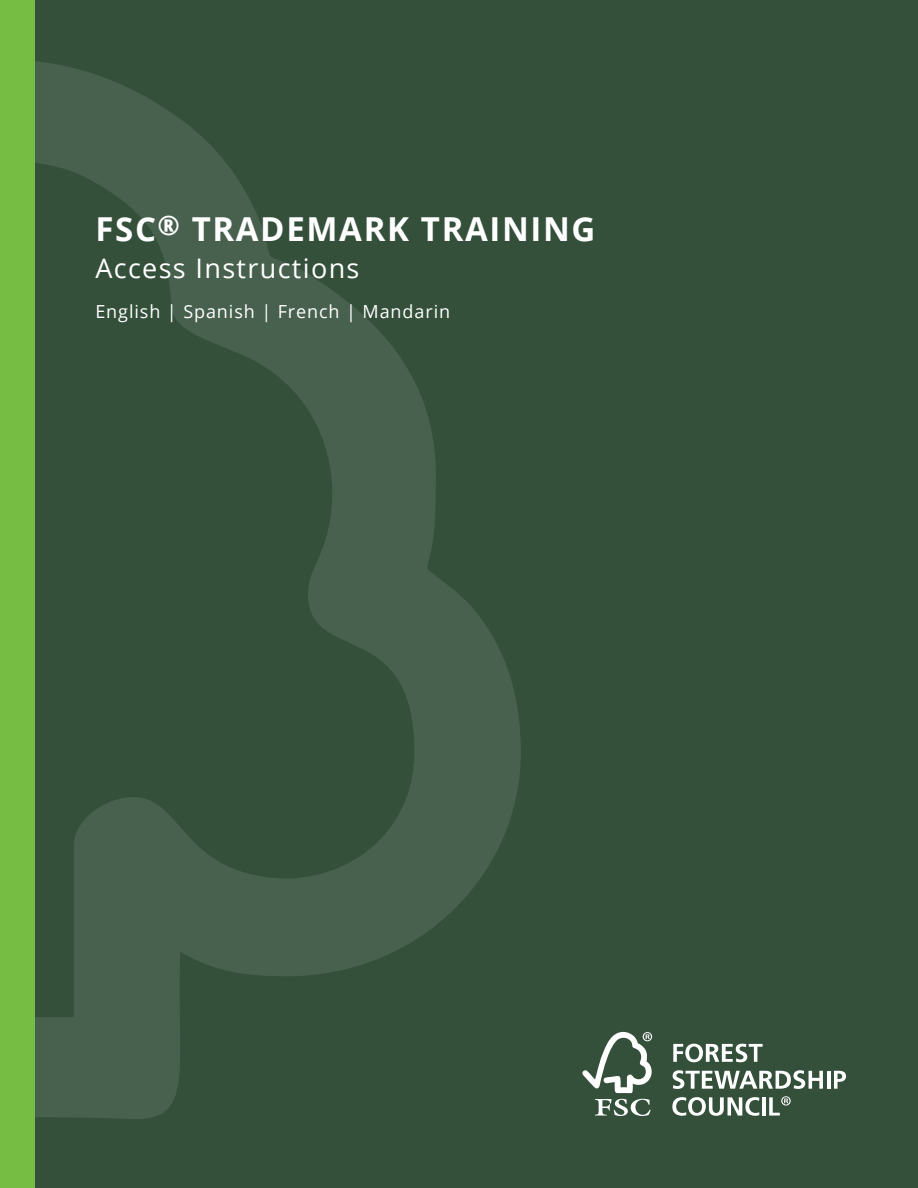
<style>
.page{position:relative;width:918px;height:1188px;background:#34503b}
.page>*{position:absolute;margin:0;border:0;box-sizing:border-box;transform-origin:0 0}
.t1{font:700 33px "Open Sans";letter-spacing:.05em;color:#fff}
.t2{font:27px "Open Sans";letter-spacing:.05em;color:#fff}
.t3{font:18px "Open Sans";letter-spacing:.05em;color:#fff}
</style>
<div class="page">
<svg style="left:34px;top:60px;width:487px;height:1061px"></svg>
<div style="left:0;top:0;width:34px;height:1188px;background:#75bd43"></div>
<svg style="left:673px;top:1044px;width:90px;height:18px"></svg>
<svg style="left:673px;top:1070px;width:150px;height:19px"></svg>
<hr style="left:827px;top:1071px;width:3px;height:18px;background:#fff">
<svg style="left:834px;top:1071px;width:12px;height:18px"></svg>
<svg style="left:672px;top:1097px;width:87px;height:19px"></svg>
<hr style="left:762px;top:1097px;width:3px;height:19px;background:#fff">
<svg style="left:582px;top:1032px;width:70px;height:84px"></svg>
<svg style="left:769px;top:1096px;width:22px;height:20px"></svg>
<h1 class="t1" style="left:95px;top:206px;width:502px">FSC<sup>®</sup> TRADEMARK TRAINING</h1>
<h2 class="t2" style="left:95px;top:250px;width:266px">Access Instructions</h2>
<p class="t3" style="left:95px;top:299px;width:356px">English | Spanish | French | Mandarin</p>
</div>
